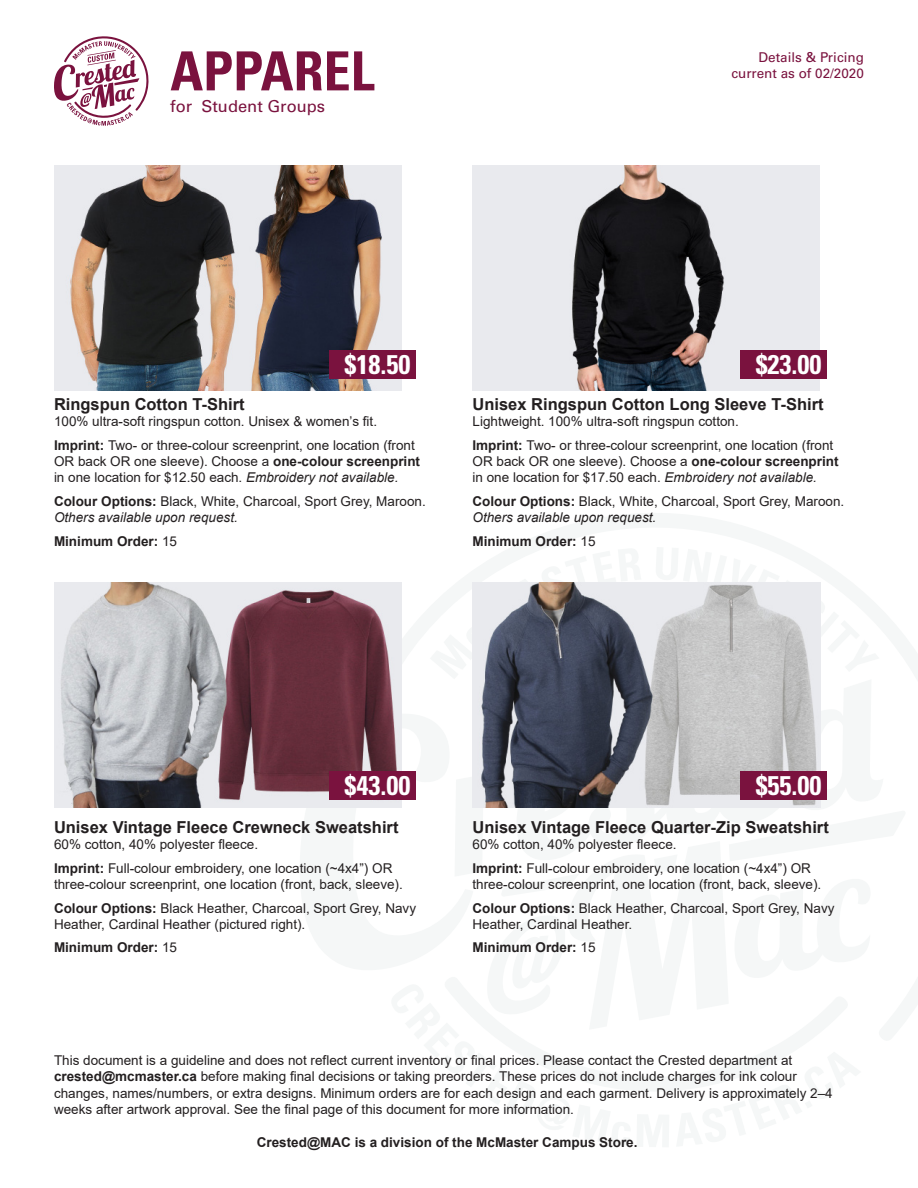
<style>
.page{position:relative;width:918px;height:1188px;background:#fff}
.page>*{position:absolute;margin:0;border:0;box-sizing:border-box;transform-origin:0 0}
.t1{font:700 condensed 54px "Univers LT Std";color:#7a123e}
.t2{font:700 condensed 27px "Univers LT Std";color:#fff}
.t3{font:700 16.5px "Arial";color:#231f20}
.t4{font:16.5px "Univers LT Std";color:#7a123e}
.t5{font:13.5px/23.7px "Arial";color:#231f20}
.t6{font:700 13.5px "Arial";color:#231f20}
.t7{font:13.5px/16.2px "Univers LT Std";color:#7a123e;text-align:right}
.s1{font-weight:700}
.s2{font-style:italic}
.s3{font-weight:400}
</style>
<div class="page">
<svg style="left:54px;top:36px;width:95px;height:90px"></svg>
<img style="left:54px;top:166px;width:348px;height:224px">
<div style="left:329px;top:350px;width:87px;height:28px;background:#7a123e"></div>
<img style="left:472px;top:166px;width:348px;height:224px">
<div style="left:741px;top:350px;width:86px;height:28px;background:#7a123e"></div>
<img style="left:54px;top:583px;width:348px;height:224px">
<div style="left:329px;top:771px;width:87px;height:28px;background:#7a123e"></div>
<img style="left:472px;top:583px;width:348px;height:224px">
<div style="left:741px;top:771px;width:86px;height:28px;background:#7a123e"></div>
<h1 class="t1" style="left:170px;top:38px;width:206px">APPAREL</h1>
<p class="t4" style="left:170px;top:96px;width:156px">for Student Groups</p>
<p class="t7" style="left:732px;top:49px;width:134px">Details &amp; Pricing current as of 02/2020</p>
<h2 class="t2" style="left:344px;top:348px;width:67px">$18.50</h2>
<p class="t3" style="left:54px;top:393px;width:192px">Ringspun Cotton T-Shirt</p>
<p class="t5" style="left:54px;top:410px;width:362px">100% ultra-soft ringspun cotton. Unisex &amp; women’s fit.<br><span class="s1">Imprint:</span> Two- or three-colour screenprint, one location (front</p>
<p class="t5" style="left:54px;top:453px;width:368px;line-height:16.2px">OR back OR one sleeve). Choose a <span class="s1">one-colour screenprint </span>in one location for $12.50 each. <span class="s2">Embroidery not available.</span></p>
<p class="t5" style="left:54px;top:493px;width:373px;line-height:16.2px"><span class="s1">Colour Options:</span> Black, White, Charcoal, Sport Grey, Maroon.<br><span class="s2">Others available upon request.</span></p>
<p class="t6" style="left:54px;top:532px;width:125px">Minimum Order: <span class="s3">15</span></p>
<h2 class="t2" style="left:756px;top:348px;width:67px">$23.00</h2>
<p class="t3" style="left:472px;top:393px;width:353px">Unisex Ringspun Cotton Long Sleeve T-Shirt</p>
<p class="t5" style="left:472px;top:410px;width:362px">Lightweight. 100% ultra-soft ringspun cotton.<br><span class="s1">Imprint:</span> Two- or three-colour screenprint, one location (front</p>
<p class="t5" style="left:472px;top:453px;width:368px;line-height:16.2px">OR back OR one sleeve). Choose a <span class="s1">one-colour screenprint </span>in one location for $17.50 each. <span class="s2">Embroidery not available.</span></p>
<p class="t5" style="left:472px;top:493px;width:373px;line-height:16.2px"><span class="s1">Colour Options:</span> Black, White, Charcoal, Sport Grey, Maroon.<br><span class="s2">Others available upon request.</span></p>
<p class="t6" style="left:472px;top:532px;width:125px">Minimum Order: <span class="s3">15</span></p>
<h2 class="t2" style="left:344px;top:769px;width:67px">$43.00</h2>
<p class="t3" style="left:54px;top:815px;width:346px">Unisex Vintage Fleece Crewneck Sweatshirt</p>
<p class="t5" style="left:54px;top:832px;width:340px">60% cotton, 40% polyester fleece.<br><span class="s1">Imprint:</span> Full-colour embroidery, one location (~4x4”) OR</p>
<p class="t5" style="left:54px;top:872px;width:364px">three-colour screenprint, one location (front, back, sleeve).<br><span class="s1">Colour Options:</span> Black Heather, Charcoal, Sport Grey, Navy</p>
<p class="t5" style="left:54px;top:912px;width:253px">Heather, Cardinal Heather (pictured right).<br><span class="s1">Minimum Order:</span> 15</p>
<h2 class="t2" style="left:756px;top:769px;width:67px">$55.00</h2>
<p class="t3" style="left:472px;top:815px;width:358px">Unisex Vintage Fleece Quarter-Zip Sweatshirt</p>
<p class="t5" style="left:472px;top:832px;width:340px">60% cotton, 40% polyester fleece.<br><span class="s1">Imprint:</span> Full-colour embroidery, one location (~4x4”) OR</p>
<p class="t5" style="left:472px;top:872px;width:364px">three-colour screenprint, one location (front, back, sleeve).<br><span class="s1">Colour Options:</span> Black Heather, Charcoal, Sport Grey, Navy</p>
<p class="t5" style="left:472px;top:912px;width:161px">Heather, Cardinal Heather.<br><span class="s1">Minimum Order:</span> 15</p>
<p class="t5" style="left:54px;top:1051px;width:780px;line-height:16.5px">This document is a guideline and does not reflect current inventory or final prices. Please contact the Crested department at <span class="s1">crested@mcmaster.ca</span> before making final decisions or taking preorders. These prices do not include charges for ink colour changes, names/numbers, or extra designs. Minimum orders are for each design and each garment. Delivery is approximately 2–4 weeks after artwork approval. See the final page of this document for more information.</p>
<p class="t6" style="left:257px;top:1133px;width:382px">Crested@MAC is a division of the McMaster Campus Store.</p>
</div>
